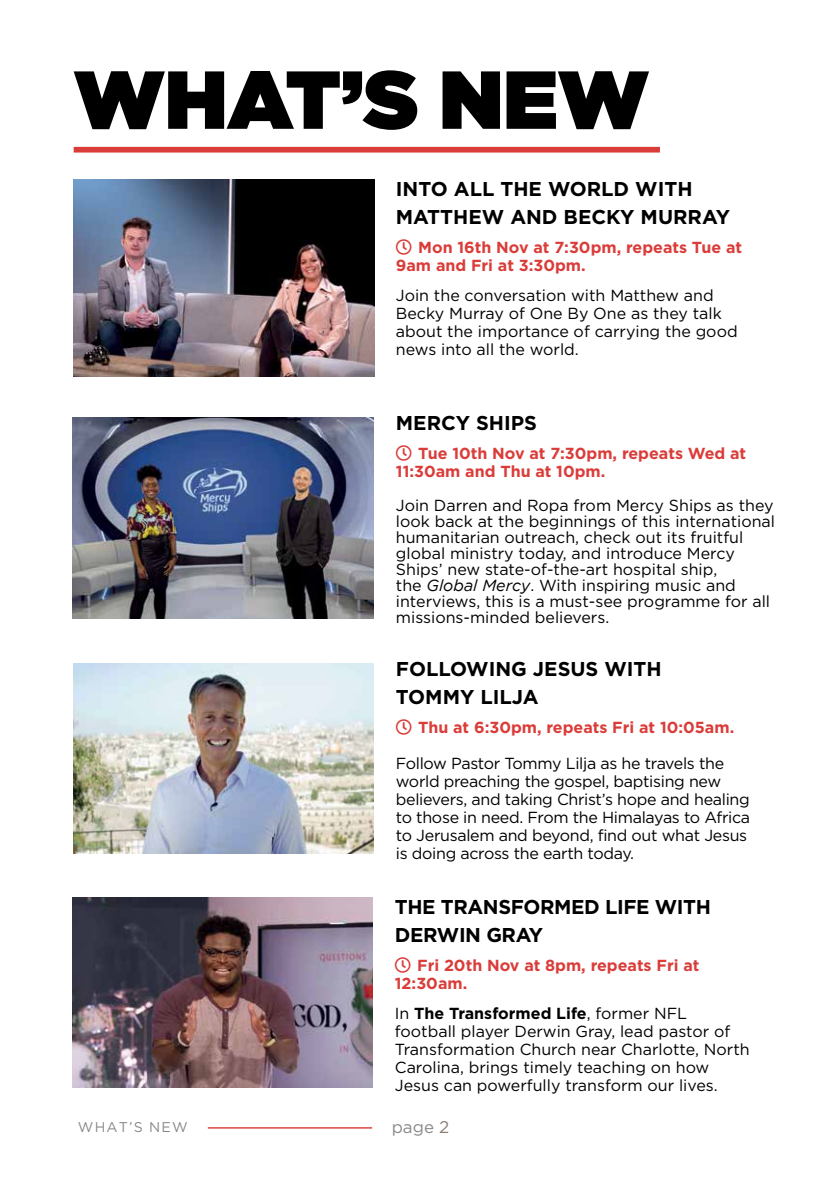
<style>
.page{position:relative;width:840px;height:1191px;background:#fff}
.page>*{position:absolute;margin:0;border:0;box-sizing:border-box;transform-origin:0 0}
.t1{font:82px "Gotham Ultra";color:#000}
.t2{font:700 20px/28px "Gotham";color:#000}
.t3{font:700 20px/28px "Gotham";letter-spacing:-.02em;color:#000}
.t4{font:17px "Gotham";color:#868a87}
.t5{font:16px/16px "Gotham";color:#000}
.t6{font:16px/18px "Gotham";letter-spacing:-.02em;color:#000}
.t7{font:700 16px/18px "Gotham";color:#da3c39}
.t8{font:14px "Gotham";letter-spacing:.08em;color:#868a87}
.s1{font-style:italic}
.s2{font-weight:700}
.s3{color:#8d7d73}
</style>
<div class="page">
<img style="left:73px;top:663px;width:300px;height:191px">
<img style="left:72px;top:418px;width:301px;height:201px">
<img style="left:74px;top:180px;width:300px;height:196px">
<img style="left:72px;top:898px;width:300px;height:189px">
<div style="left:74px;top:147px;width:585px;height:5px;background:#da3c39"></div>
<hr style="left:208px;top:1127px;width:164px;height:1px;background:#da3c39">
<h1 class="t1" style="left:74px;top:52px;width:576px">WHAT’S NEW</h1>
<p class="t2" style="left:395px;top:175px;width:335px">INTO ALL THE WORLD WITH<br>MATTHEW AND BECKY MURRAY</p>
<p class="t7" style="left:395px;top:238px;width:347px;text-indent:22px">Mon 16th Nov at 7:30pm, repeats Tue at<br>9am and Fri at 3:30pm.</p>
<p class="t5" style="left:395px;top:285px;width:343px;line-height:18px">Join the conversation with Matthew and Becky Murray of One By One as they talk about the importance of carrying the good news into all the world.</p>
<p class="t2" style="left:395px;top:409px;width:142px">MERCY SHIPS</p>
<p class="t7" style="left:395px;top:444px;width:351px;text-indent:22px">Tue 10th Nov at 7:30pm, repeats Wed at<br>11:30am and Thu at 10pm.</p>
<p class="t5" style="left:395px;top:497px;width:380px">Join Darren and Ropa from Mercy Ships as they look back at the beginnings of this international humanitarian outreach, check out its fruitful global ministry today, and introduce Mercy Ships’ new state-of-the-art hospital ship,<br>the <span class="s1">Global Mercy</span>. With inspiring music and interviews, this is a must-see programme for all missions-minded believers.</p>
<p class="t2" style="left:395px;top:654px;width:267px">FOLLOWING JESUS WITH<br>TOMMY LILJA</p>
<p class="t7" style="left:418px;top:718px;width:317px">Thu at 6:30pm, repeats Fri at 10:05am.</p>
<p class="t6" style="left:395px;top:754px;width:355px">Follow Pastor Tommy Lilja as he travels the world preaching the gospel, baptising new believers, and taking Christ’s hope and healing to those in need. From the Himalayas to Africa to Jerusalem and beyond, find out what Jesus is doing across the earth today.</p>
<p class="t3" style="left:394px;top:892px;width:317px">THE TRANSFORMED LIFE WITH<br>DERWIN GRAY</p>
<p class="t7" style="left:394px;top:956px;width:306px;text-indent:22px">Fri 20th Nov at 8pm, repeats Fri at<br>12:30am.</p>
<p class="t5" style="left:394px;top:1003px;width:356px;line-height:18px">In <span class="s2">The Transformed Life</span>, former NFL football player Derwin Gray, lead pastor of Transformation Church near Charlotte, North Carolina, brings timely teaching on how Jesus can powerfully transform our lives.</p>
<p class="t8" style="left:78px;top:1118px;width:111px">WHAT’S NEW</p>
<p class="t4" style="left:391px;top:1116px;width:59px">page <span class="s3">2</span></p>
</div>
